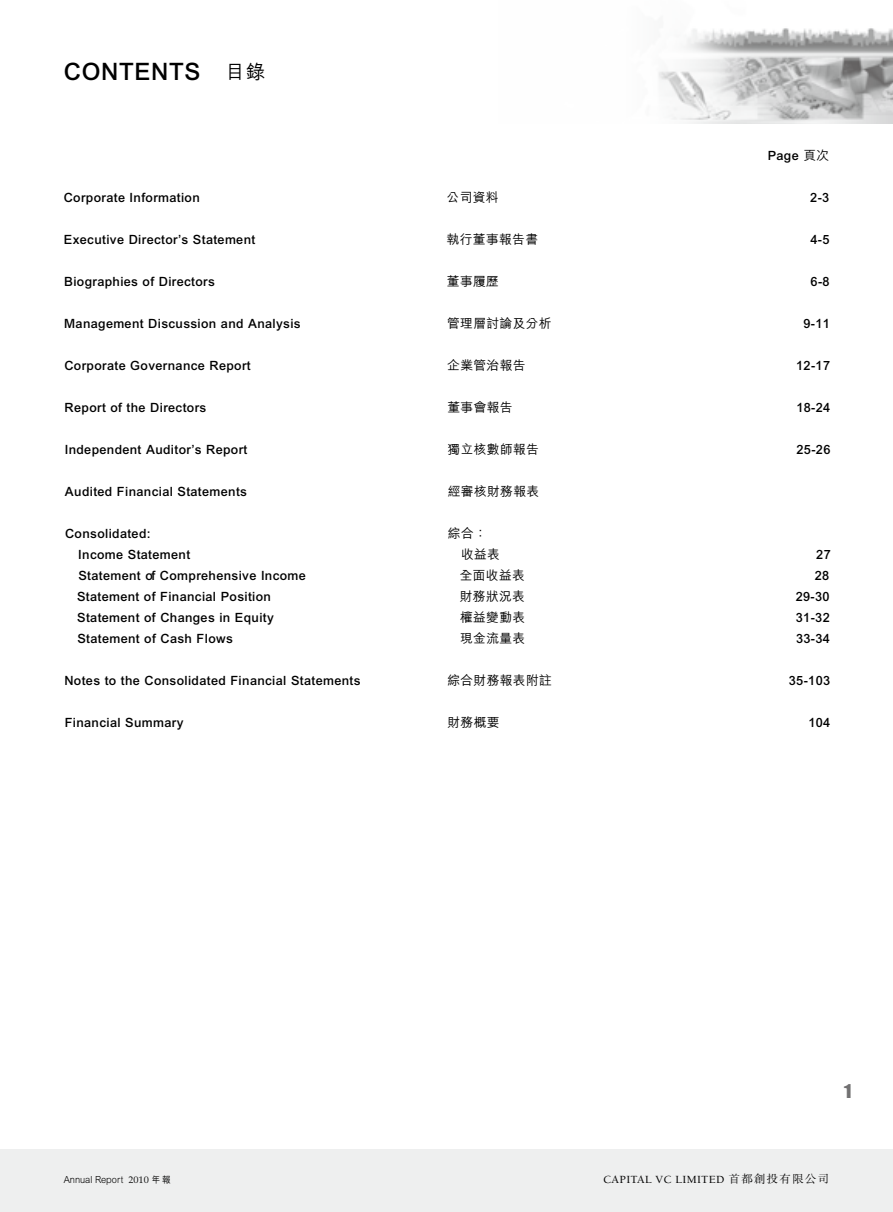
<style>
.page{position:relative;width:893px;height:1212px;background:#fff}
.page>*{position:absolute;margin:0;border:0;box-sizing:border-box;transform-origin:0 0}
.t1{font:500 24px "Arial MT Std";letter-spacing:.03em;color:#000}
.t2{font:19.5px "Impact LT Std";color:#727172;scale:1.1 1}
.t3{font:500 12.75px "Arial MT Std";letter-spacing:.03em;color:#000}
.t4{font:500 12.75px "M Hei HK";letter-spacing:.03em;color:#000}
.t5{font:500 11.25px "Berkeley Std";letter-spacing:.025em;color:#000;scale:1.05 1}
.t6{font:300 9.75px "Arial MT Std";color:#000;scale:.95 1}
.s1{font-family:"M Hei HK";font-size:19.5px}
.s2{font-family:"M Hei HK"}
.s3{font-family:"Aldus LT Std";font-weight:400}
.s4{font-family:"M Hei HK";font-weight:500;font-size:9px}
.s5{font-family:"M Sung HK";font-weight:300}
</style>
<div class="page">
<div style="left:0;top:1149px;width:893px;height:63px;background:#eeefef"></div>
<img style="left:658px;top:28px;width:235px;height:96px">
<h1 class="t1" style="left:64px;top:57px;width:203px">CONTENTS <span class="s1">目錄</span></h1>
<p class="t3" style="left:768px;top:148px;width:63px">Page <span class="s2">頁次</span></p>
<p class="t3" style="left:64px;top:190px;width:138px">Corporate Information</p>
<p class="t4" style="left:447px;top:188px;width:54px">公司資料</p>
<p class="t3" style="left:810px;top:190px;width:21px">2-3</p>
<p class="t3" style="left:64px;top:232px;width:193px">Executive Director’s Statement</p>
<p class="t4" style="left:447px;top:230px;width:93px">執行董事報告書</p>
<p class="t3" style="left:810px;top:232px;width:21px">4-5</p>
<p class="t3" style="left:64px;top:274px;width:152px">Biographies of Directors</p>
<p class="t4" style="left:447px;top:272px;width:54px">董事履歷</p>
<p class="t3" style="left:811px;top:274px;width:21px">6-8</p>
<p class="t3" style="left:64px;top:316px;width:238px">Management Discussion and Analysis</p>
<p class="t4" style="left:447px;top:314px;width:106px">管理層討論及分析</p>
<p class="t3" style="left:803px;top:316px;width:28px">9-11</p>
<p class="t3" style="left:64px;top:358px;width:188px">Corporate Governance Report</p>
<p class="t4" style="left:447px;top:356px;width:80px">企業管治報告</p>
<p class="t3" style="left:796px;top:358px;width:35px">12-17</p>
<p class="t3" style="left:65px;top:400px;width:143px">Report of the Directors</p>
<p class="t4" style="left:447px;top:398px;width:67px">董事會報告</p>
<p class="t3" style="left:796px;top:400px;width:35px">18-24</p>
<p class="t3" style="left:65px;top:442px;width:184px">Independent Auditor’s Report</p>
<p class="t4" style="left:448px;top:440px;width:93px">獨立核數師報告</p>
<p class="t3" style="left:796px;top:442px;width:35px">25-26</p>
<p class="t3" style="left:65px;top:484px;width:184px">Audited Financial Statements</p>
<p class="t4" style="left:448px;top:482px;width:93px">經審核財務報表</p>
<p class="t3" style="left:65px;top:526px;width:87px">Consolidated:</p>
<p class="t4" style="left:448px;top:524px;width:40px">綜合：</p>
<p class="t3" style="left:78px;top:547px;width:113px">Income Statement</p>
<p class="t4" style="left:461px;top:545px;width:40px">收益表</p>
<p class="t3" style="left:816px;top:547px;width:16px">27</p>
<p class="t3" style="left:78px;top:568px;width:229px">Statement of Comprehensive Income</p>
<p class="t4" style="left:460px;top:566px;width:67px">全面收益表</p>
<p class="t3" style="left:815px;top:568px;width:16px">28</p>
<p class="t3" style="left:77px;top:589px;width:195px">Statement of Financial Position</p>
<p class="t4" style="left:460px;top:587px;width:67px">財務狀況表</p>
<p class="t3" style="left:796px;top:589px;width:35px">29-30</p>
<p class="t3" style="left:77px;top:610px;width:198px">Statement of Changes in Equity</p>
<p class="t4" style="left:460px;top:608px;width:67px">權益變動表</p>
<p class="t3" style="left:796px;top:610px;width:35px">31-32</p>
<p class="t3" style="left:77px;top:631px;width:157px">Statement of Cash Flows</p>
<p class="t4" style="left:460px;top:629px;width:67px">現金流量表</p>
<p class="t3" style="left:796px;top:631px;width:35px">33-34</p>
<p class="t3" style="left:64px;top:673px;width:298px">Notes to the Consolidated Financial Statements</p>
<p class="t4" style="left:447px;top:671px;width:106px">綜合財務報表附註</p>
<p class="t3" style="left:789px;top:673px;width:43px">35-103</p>
<p class="t3" style="left:65px;top:715px;width:120px">Financial Summary</p>
<p class="t4" style="left:447px;top:713px;width:54px">財務概要</p>
<p class="t3" style="left:808px;top:715px;width:23px">104</p>
<h2 class="t2" style="left:843px;top:1079px;width:9px">1</h2>
<p class="t6" style="left:64px;top:1174px;width:114px">Annual Report <span class="s3">2010</span> <span class="s4">年報</span></p>
<p class="t5" style="left:603px;top:1173px;width:217px">CAPITAL VC LIMITED <span class="s5">首都創投有限公司</span></p>
</div>
